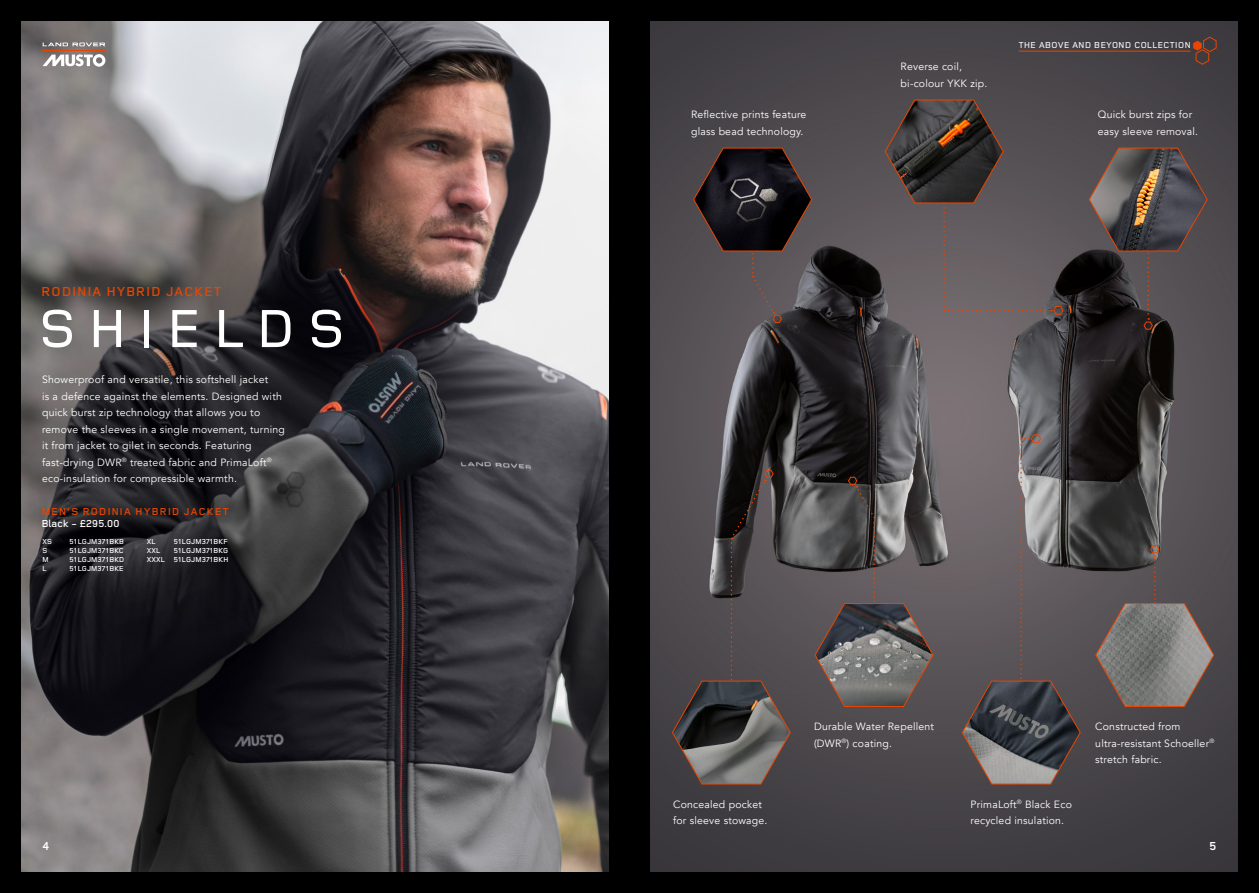
<style>
.page{position:relative;width:1259px;height:893px;background:#000}
.page>*{position:absolute;margin:0;border:0;box-sizing:border-box;transform-origin:0 0}
.t1{font:500 55.5px "Land Rover";letter-spacing:.25em;color:#fff}
.t2{font:600 13.5px "Land Rover";letter-spacing:.1em;color:#e94500}
.t3{font:700 12px "Land Rover";color:#fff}
.t4{font:10.5px/16.5px "Avenir";letter-spacing:.02em;color:#fff}
.t5{font:600 10.5px "Land Rover";letter-spacing:.125em;color:#e94500}
.t6{font:600 10.5px "Land Rover";letter-spacing:.02em;color:#fff}
.t7{font:500 9px "Land Rover";letter-spacing:.06em;color:#fff}
.t8{font:600 7.5px/9px "Land Rover";letter-spacing:.02em;color:#fff;text-align:right}
</style>
<div class="page">
<img style="left:651px;top:21px;width:586px;height:851px">
<img style="left:21px;top:21px;width:587px;height:851px">
<svg style="left:693px;top:147px;width:119px;height:176px"></svg>
<svg style="left:884px;top:99px;width:179px;height:216px;background:#575052"></svg>
<svg style="left:1088px;top:147px;width:120px;height:183px;background:#4e4646"></svg>
<svg style="left:961px;top:434px;width:120px;height:351px;background:#635d5e"></svg>
<svg style="left:671px;top:469px;width:120px;height:316px;background:#4f4a4c"></svg>
<svg style="left:21px;top:193px;width:349px;height:446px;background:#39373a"></svg>
<svg style="left:814px;top:476px;width:120px;height:231px;background:#615c5c"></svg>
<svg style="left:1095px;top:545px;width:119px;height:162px;background:#696463"></svg>
<hr style="left:43px;top:51px;width:62px;height:1px;background:#e94500">
<svg style="left:43px;top:54px;width:62px;height:13px"></svg>
<svg style="left:43px;top:43px;width:62px;height:3px"></svg>
<svg style="left:1193px;top:36px;width:23px;height:29px"></svg>
<hr style="left:1018px;top:51px;width:172px;height:1px;background:#e94500">
<p class="t2" style="left:41px;top:282px;width:181px">RODINIA HYBRID JACKET</p>
<h1 class="t1" style="left:39px;top:290px;width:306px">SHIELDS</h1>
<p class="t4" style="left:42px;top:371px;width:244px">Showerproof and versatile, this softshell jacket<br>is a defence against the elements. Designed with quick burst zip technology that allows you to remove the sleeves in a single movement, turning it from jacket to gilet in seconds. Featuring fast-drying DWR<sup>®</sup> treated fabric and PrimaLoft<sup>® </sup>eco-insulation for compressible warmth.</p>
<p class="t5" style="left:42px;top:504px;width:188px">MEN’S RODINIA HYBRID JACKET</p>
<p class="t6" style="left:42px;top:516px;width:79px">Black - £295.00</p>
<p class="t8" style="left:43px;top:537px;width:11px">XS</p>
<p class="t8" style="left:70px;top:537px;width:56px">51LGJM371BKB</p>
<p class="t8" style="left:43px;top:546px;width:6px">S</p>
<p class="t8" style="left:70px;top:546px;width:56px">51LGJM371BKC</p>
<p class="t8" style="left:43px;top:555px;width:8px">M</p>
<p class="t8" style="left:70px;top:555px;width:56px">51LGJM371BKD</p>
<p class="t8" style="left:43px;top:564px;width:5px">L</p>
<p class="t8" style="left:70px;top:564px;width:56px">51LGJM371BKE</p>
<p class="t8" style="left:147px;top:537px;width:10px">XL</p>
<p class="t8" style="left:174px;top:537px;width:55px">51LGJM371BKF</p>
<p class="t8" style="left:147px;top:546px;width:15px">XXL</p>
<p class="t8" style="left:147px;top:546px;width:83px">51LGJM371BKG<br>XXXL 51LGJM371BKH</p>
<p class="t4" style="left:691px;top:107px;width:117px">Reflective prints feature glass bead technology.</p>
<p class="t4" style="left:900px;top:59px;width:88px">Reverse coil, bi-colour YKK zip.</p>
<p class="t7" style="left:1018px;top:39px;width:173px">THE ABOVE AND BEYOND COLLECTION</p>
<p class="t4" style="left:1097px;top:107px;width:102px">Quick burst zips for easy sleeve removal.</p>
<p class="t4" style="left:673px;top:796px;width:96px">Concealed pocket for sleeve stowage.</p>
<p class="t4" style="left:814px;top:718px;width:122px">Durable Water Repellent (DWR<sup>®</sup>) coating.</p>
<p class="t4" style="left:1095px;top:718px;width:120px">Constructed from ultra-resistant Schoeller<sup>® </sup>stretch fabric.</p>
<p class="t4" style="left:970px;top:796px;width:103px">PrimaLoft<sup>®</sup> Black Eco recycled insulation.</p>
<p class="t3" style="left:43px;top:838px;width:8px">4</p>
<p class="t3" style="left:1209px;top:838px;width:8px">5</p>
</div>
